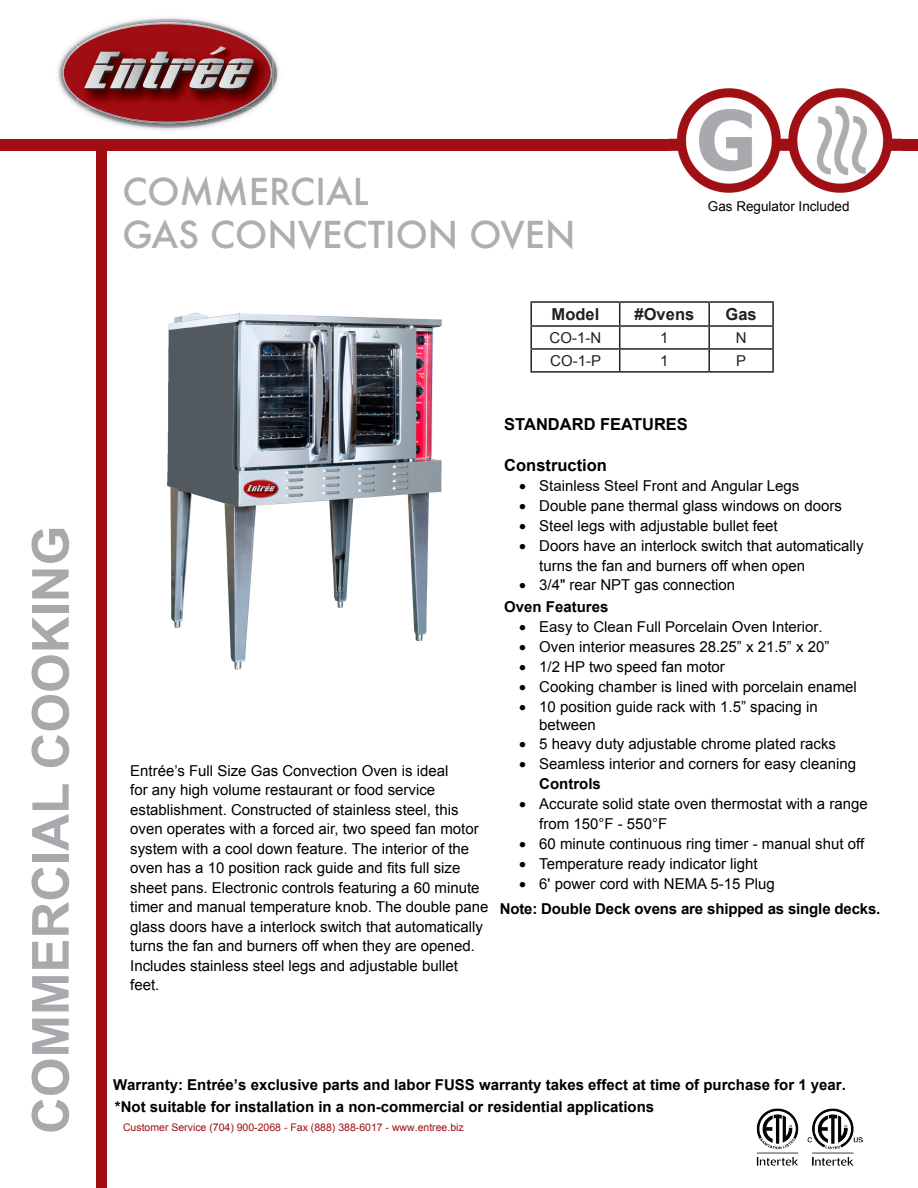
<style>
.page{position:relative;width:918px;height:1188px;background:#fff}
.page>*{position:absolute;margin:0;border:0;box-sizing:border-box;transform-origin:0 0}
.t1{font:700 51px "Arial";color:#a8a9ad}
.t2{font:500 36px "Futura";color:#b0aead}
.t3{font:700 16.5px "Arial";color:#000}
.t4{font:700 16.5px "Arial";color:#231f20}
.t5{font:15px/19.8px "Arial";color:#000}
.t6{font:700 15px/21.3px "Arial";color:#000}
.t7{font:15px "Arial";color:#231f20}
.t8{font:13.5px "Arial";color:#000}
.t9{font:10.5px "Arial";color:#a00d12}
.s1{font-weight:700}
</style>
<div class="page">
<img style="left:57px;top:17px;width:222px;height:113px">
<img style="left:59px;top:19px;width:218px;height:109px">
<img style="left:63px;top:22px;width:190px;height:101px">
<div style="left:64px;top:24px;width:207px;height:98px;background:#a00d12;border-radius:50%"></div>
<img style="left:244px;top:57px;width:29px;height:52px">
<img style="left:271px;top:46px;width:1px;height:61px">
<svg style="left:78px;top:107px;width:19px;height:2px"></svg>
<img style="left:78px;top:46px;width:193px;height:61px">
<svg style="left:78px;top:45px;width:177px;height:45px"></svg>
<img style="left:210px;top:46px;width:16px;height:9px">
<img style="left:84px;top:52px;width:36px;height:36px">
<img style="left:110px;top:58px;width:33px;height:30px">
<img style="left:143px;top:52px;width:26px;height:36px">
<img style="left:160px;top:58px;width:29px;height:30px">
<img style="left:189px;top:58px;width:30px;height:30px">
<img style="left:219px;top:58px;width:35px;height:30px">
<div style="left:0;top:139px;width:918px;height:12px;background:#a00d12"></div>
<div style="left:96px;top:141px;width:10px;height:1047px;background:#a00d12"></div>
<img style="left:670px;top:89px;width:232px;height:104px">
<img style="left:756px;top:1108px;width:43px;height:58px">
<img style="left:808px;top:1108px;width:55px;height:58px">
<hr style="left:530px;top:301px;width:90px;height:2px;background:#231f20">
<hr style="left:530px;top:303px;width:2px;height:22px;background:#231f20">
<hr style="left:620px;top:301px;width:89px;height:2px;background:#231f20">
<hr style="left:709px;top:301px;width:65px;height:2px;background:#231f20">
<hr style="left:772px;top:303px;width:2px;height:22px;background:#231f20">
<hr style="left:530px;top:325px;width:90px;height:2px;background:#231f20">
<hr style="left:530px;top:327px;width:2px;height:21px;background:#231f20">
<hr style="left:709px;top:325px;width:65px;height:2px;background:#231f20">
<hr style="left:772px;top:327px;width:2px;height:21px;background:#231f20">
<hr style="left:530px;top:348px;width:90px;height:2px;background:#231f20">
<hr style="left:530px;top:350px;width:2px;height:21px;background:#231f20">
<svg style="left:531px;top:303px;width:242px;height:68px"></svg>
<hr style="left:709px;top:348px;width:65px;height:2px;background:#231f20">
<hr style="left:708px;top:350px;width:2px;height:21px;background:#231f20">
<hr style="left:772px;top:350px;width:2px;height:21px;background:#231f20">
<hr style="left:530px;top:371px;width:90px;height:2px;background:#231f20">
<hr style="left:620px;top:371px;width:89px;height:2px;background:#231f20">
<hr style="left:709px;top:371px;width:65px;height:2px;background:#231f20">
<img style="left:167px;top:312px;width:275px;height:358px">
<h1 class="t1" style="left:17px;top:1134px;width:610px;rotate:-90deg">COMMERCIAL COOKING</h1>
<p class="t2" style="left:122px;top:167px;width:248px">COMMERCIAL</p>
<p class="t2" style="left:122px;top:210px;width:455px">GAS CONVECTION OVEN</p>
<p class="t8" style="left:708px;top:198px;width:143px">Gas Regulator Included</p>
<p class="t4" style="left:552px;top:303px;width:49px">Model</p>
<p class="t4" style="left:635px;top:303px;width:61px">#Ovens</p>
<p class="t4" style="left:726px;top:303px;width:33px">Gas</p>
<p class="t7" style="left:550px;top:328px;width:53px">CO-1-N</p>
<p class="t7" style="left:660px;top:328px;width:10px">1</p>
<p class="t7" style="left:736px;top:328px;width:12px">N</p>
<p class="t7" style="left:550px;top:351px;width:52px">CO-1-P</p>
<p class="t7" style="left:660px;top:351px;width:10px">1</p>
<p class="t7" style="left:736px;top:351px;width:12px">P</p>
<p class="t5" style="left:130px;top:761px;width:320px">Entrée’s Full Size Gas Convection Oven is ideal</p>
<p class="t5" style="left:130px;top:780px;width:307px">for any high volume restaurant or food service</p>
<p class="t5" style="left:130px;top:800px;width:330px">establishment. Constructed of stainless steel, this</p>
<p class="t5" style="left:130px;top:819px;width:350px">oven operates with a forced air, two speed fan motor</p>
<p class="t5" style="left:130px;top:839px;width:341px">system with a cool down feature. The interior of the</p>
<p class="t5" style="left:130px;top:858px;width:332px">oven has a 10 position rack guide and fits full size</p>
<p class="t5" style="left:130px;top:878px;width:351px">sheet pans. Electronic controls featuring a 60 minute</p>
<p class="t5" style="left:130px;top:897px;width:360px">timer and manual temperature knob. The double pane</p>
<p class="t5" style="left:130px;top:917px;width:354px">glass doors have a interlock switch that automatically</p>
<p class="t5" style="left:130px;top:936px;width:346px">turns the fan and burners off when they are opened.</p>
<p class="t5" style="left:130px;top:956px;width:329px">Includes stainless steel legs and adjustable bullet</p>
<p class="t5" style="left:130px;top:975px;width:31px">feet.</p>
<p class="t3" style="left:504px;top:413px;width:185px">STANDARD FEATURES</p>
<p class="t3" style="left:504px;top:453px;width:104px">Construction</p>
<p class="t5" style="left:519px;top:476px;width:282px">• Stainless Steel Front and Angular Legs</p>
<p class="t5" style="left:519px;top:496px;width:324px">• Double pane thermal glass windows on doors</p>
<p class="t5" style="left:519px;top:516px;width:260px">• Steel legs with adjustable bullet feet</p>
<p class="t5" style="left:539px;top:536px;width:326px;text-indent:-20px">• Doors have an interlock switch that automatically turns the fan and burners off when open</p>
<p class="t5" style="left:504px;top:574px;width:232px;line-height:21.8px;text-indent:15px">• 3/4" rear NPT gas connection<br><span class="s1">Oven Features</span></p>
<p class="t5" style="left:519px;top:617px;width:305px">• Easy to Clean Full Porcelain Oven Interior.</p>
<p class="t5" style="left:519px;top:637px;width:312px">• Oven interior measures 28.25” x 21.5” x 20”</p>
<p class="t5" style="left:519px;top:657px;width:207px">• 1/2 HP two speed fan motor</p>
<p class="t5" style="left:519px;top:677px;width:339px">• Cooking chamber is lined with porcelain enamel</p>
<p class="t5" style="left:539px;top:697px;width:280px;line-height:18px;text-indent:-20px">• 10 position guide rack with 1.5” spacing in between</p>
<p class="t5" style="left:519px;top:734px;width:318px">• 5 heavy duty adjustable chrome plated racks</p>
<p class="t5" style="left:539px;top:754px;width:318px;text-indent:-20px">• Seamless interior and corners for easy cleaning<br><span class="s1">Controls</span></p>
<p class="t5" style="left:539px;top:794px;width:330px;text-indent:-20px">• Accurate solid state oven thermostat with a range from 150°F - 550°F</p>
<p class="t5" style="left:519px;top:834px;width:347px">• 60 minute continuous ring timer - manual shut off</p>
<p class="t5" style="left:519px;top:854px;width:240px">• Temperature ready indicator light</p>
<p class="t5" style="left:519px;top:874px;width:257px">• 6' power cord with NEMA 5-15 Plug</p>
<p class="t6" style="left:500px;top:899px;width:382px">Note: Double Deck ovens are shipped as single decks.</p>
<p class="t6" style="left:113px;top:1075px;width:734px">Warranty: Entrée’s exclusive parts and labor FUSS warranty takes effect at time of purchase for 1 year. *Not suitable for installation in a non-commercial or residential applications</p>
<p class="t9" style="left:123px;top:1120px;width:342px">Customer Service (704) 900-2068 - Fax (888) 388-6017 - www.entree.biz</p>
</div>
